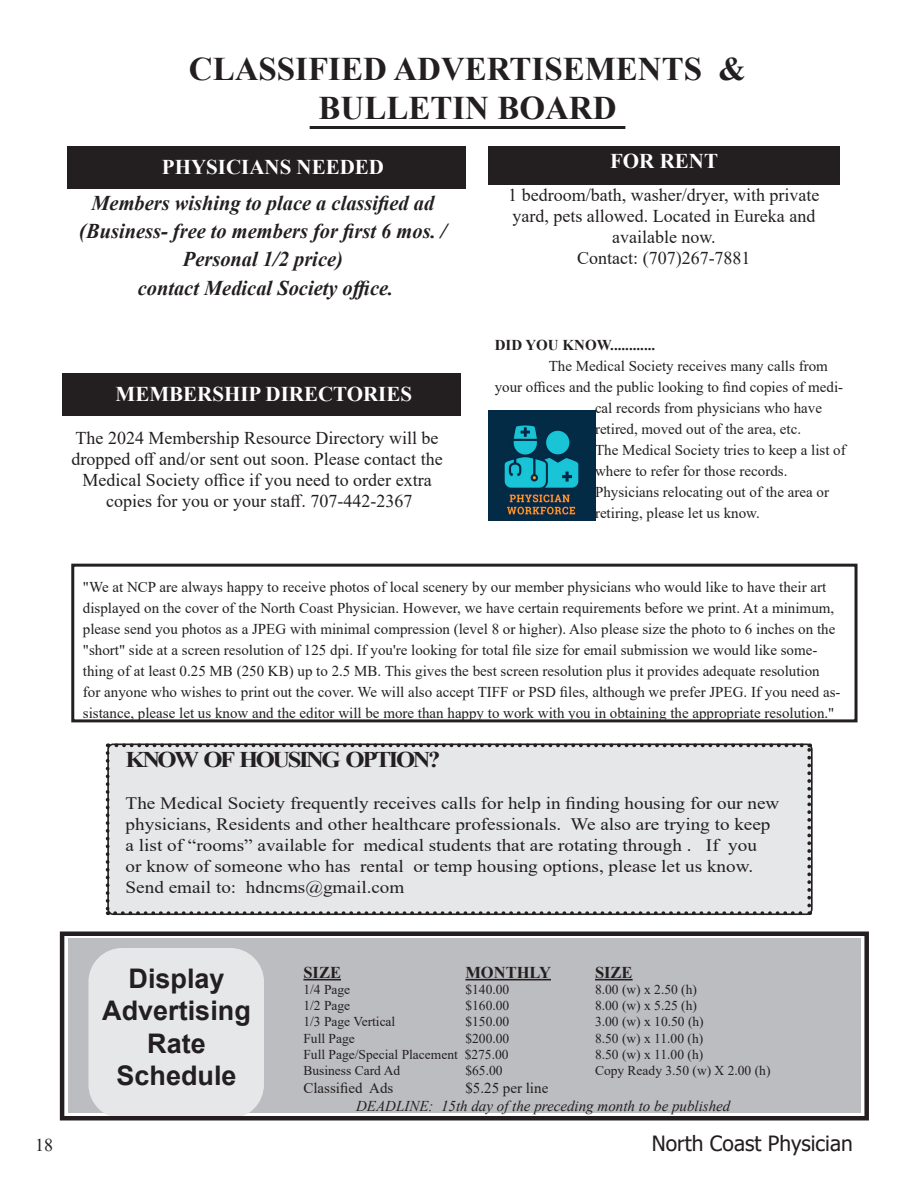
<style>
.page{position:relative;width:918px;height:1188px;background:#fff}
.page>*{position:absolute;margin:0;border:0;box-sizing:border-box;transform-origin:0 0}
.Article_Title{font:700 33px "Times New Roman";color:#231f20}
.t1{font:700 27px "Arial";color:#231f20}
.Author_Name{font:700 22.35px "Times New Roman";letter-spacing:-.1em;color:#231f20;scale:1.1 1}
.Body_text{font:italic 700 21px "Times New Roman";color:#231f20}
.Article_Title-2{font:700 21px "Times New Roman";color:#fff}
.t2{font:21px "Tahoma";color:#231f20}
.Body_text-2{font:18px/21px "Times New Roman";color:#231f20;text-align:center}
.Author_Name-2{font:17.4px/20.9px "Times New Roman";color:#231f20;scale:1.1 1}
.t3{font:700 16.5px "Times New Roman";color:#231f20}
.Body_text-3{font:15px/21px "Times New Roman";color:#231f20}
.t4{font:italic 15px "Times New Roman";color:#231f20}
.Body_text-4{font:700 15px "Times New Roman";color:#231f20}
.t5{font:13.5px "Times New Roman";color:#231f20}
</style>
<div class="page">
<div style="left:106px;top:743px;width:705px;height:172px;background:#e6e7e9"></div>
<hr style="left:310px;top:126px;width:315px;height:3px;background:#231f20">
<div style="left:68px;top:939px;width:793px;height:174px;background:#bcbdc0"></div>
<hr style="left:303px;top:979px;width:38px;height:1px;background:#231f20">
<hr style="left:465px;top:979px;width:86px;height:1px;background:#231f20">
<hr style="left:595px;top:979px;width:38px;height:1px;background:#231f20">
<div style="left:88px;top:948px;width:176px;height:170px;background:#e6e7e9;border-radius:34px"></div>
<div style="left:60px;top:932px;width:809px;height:188px;border:4px solid #231f20"></div>
<img style="left:488px;top:411px;width:107px;height:109px">
<div style="left:67px;top:146px;width:399px;height:42px;background:#231f20"></div>
<div style="left:488px;top:146px;width:352px;height:38px;background:#231f20"></div>
<div style="left:71px;top:564px;width:787px;height:158px;border:3px solid #231f20"></div>
<div style="left:63px;top:373px;width:398px;height:43px;background:#231f20"></div>
<p class="Article_Title" style="left:189px;top:45px;width:559px">CLASSIFIED ADVERTISEMENTS &amp;</p>
<p class="Article_Title" style="left:319px;top:85px;width:299px">BULLETIN BOARD</p>
<p class="Article_Title-2" style="left:162px;top:152px;width:224px">PHYSICIANS NEEDED</p>
<p class="Article_Title-2" style="left:610px;top:146px;width:109px">FOR RENT</p>
<p class="Body_text" style="left:91px;top:188px;width:344px">Members wishing to place a classified ad</p>
<p class="Body_text" style="left:79px;top:216px;width:369px">(Business- free to members for first 6 mos. /</p>
<p class="Body_text" style="left:183px;top:245px;width:162px">Personal 1/2 price)</p>
<p class="Body_text" style="left:138px;top:273px;width:257px">contact Medical Society office.</p>
<p class="Article_Title-2" style="left:116px;top:378px;width:298px">MEMBERSHIP DIRECTORIES</p>
<p class="Body_text-2" style="left:71px;top:427px;width:373px">The 2024 Membership Resource Directory will be dropped off and/or sent out soon. Please contact the<br>Medical Society office if you need to order extra</p>
<p class="Body_text-2" style="left:106px;top:490px;width:308px">copies for you or your staff. 707-442-2367</p>
<p class="Body_text-2" style="left:508px;top:184px;width:313px;text-align:left">1 bedroom/bath, washer/dryer, with private yard, pets allowed. Located in Eureka and</p>
<p class="Body_text-2" style="left:612px;top:226px;width:105px">available now.</p>
<p class="Body_text-2" style="left:577px;top:247px;width:175px">Contact: (707)267-7881</p>
<p class="Body_text-4" style="left:495px;top:334px;width:162px">DID YOU KNOW............</p>
<p class="Body_text-3" style="left:549px;top:355px;width:281px">The Medical Society receives many calls from</p>
<p class="Body_text-3" style="left:495px;top:376px;width:350px">your offices and the public looking to find copies of medi-</p>
<p class="Body_text-3" style="left:595px;top:397px;width:229px">cal records from physicians who have</p>
<p class="Body_text-3" style="left:595px;top:418px;width:208px">retired, moved out of the area, etc.</p>
<p class="Body_text-3" style="left:595px;top:439px;width:252px">The Medical Society tries to keep a list of</p>
<p class="Body_text-3" style="left:595px;top:460px;width:194px">where to refer for those records.</p>
<p class="Body_text-3" style="left:595px;top:481px;width:236px">Physicians relocating out of the area or retiring, please let us know.</p>
<p class="Body_text-3" style="left:83px;top:576px;width:759px">"We at NCP are always happy to receive photos of local scenery by our member physicians who would like to have their art displayed on the cover of the North Coast Physician. However, we have certain requirements before we print. At a minimum, please send you photos as a JPEG with minimal compression (level 8 or higher). Also please size the photo to 6 inches on the "short" side at a screen resolution of 125 dpi. If you're looking for total file size for email submission we would like some&shy;thing of at least 0.25 MB (250 KB) up to 2.5 MB. This gives the best screen resolution plus it provides adequate resolution for anyone who wishes to print out the cover. We will also accept TIFF or PSD files, although we prefer JPEG. If you need as&shy;sistance, please let us know and the editor will be more than happy to work with you in obtaining the appropriate resolution."</p>
<p class="Author_Name" style="left:126px;top:744px;width:288px">KNOW OF HOUSING OPTION?</p>
<p class="Author_Name-2" style="left:126px;top:792px;width:596px">The Medical Society frequently receives calls for help in finding housing for our new physicians, Residents and other healthcare professionals. We also are trying to keep a list of “rooms” available for medical students that are rotating through . If you<br>or know of someone who has rental or temp housing options, please let us know.<br>Send email to: hdncms@gmail.com</p>
<p class="t1" style="left:129px;top:960px;width:98px">Display</p>
<p class="t1" style="left:102px;top:992px;width:150px">Advertising</p>
<p class="t1" style="left:147px;top:1024px;width:60px">Rate</p>
<p class="t1" style="left:117px;top:1057px;width:122px">Schedule</p>
<p class="t3" style="left:303px;top:960px;width:39px">SIZE</p>
<p class="t3" style="left:465px;top:960px;width:87px">MONTHLY</p>
<p class="t3" style="left:595px;top:960px;width:39px">SIZE</p>
<p class="t5" style="left:303px;top:980px;width:48px">1/4 Page</p>
<p class="t5" style="left:465px;top:980px;width:45px">$140.00</p>
<p class="t5" style="left:595px;top:980px;width:103px">8.00 (w) x 2.50 (h)</p>
<p class="t5" style="left:303px;top:996px;width:48px">1/2 Page</p>
<p class="t5" style="left:465px;top:996px;width:45px">$160.00</p>
<p class="t5" style="left:595px;top:996px;width:103px">8.00 (w) x 5.25 (h)</p>
<p class="t5" style="left:303px;top:1012px;width:93px">1/3 Page Vertical</p>
<p class="t5" style="left:465px;top:1012px;width:45px">$150.00</p>
<p class="t5" style="left:595px;top:1012px;width:110px">3.00 (w) x 10.50 (h)</p>
<p class="t5" style="left:303px;top:1029px;width:53px">Full Page</p>
<p class="t5" style="left:465px;top:1029px;width:45px">$200.00</p>
<p class="t5" style="left:595px;top:1029px;width:110px">8.50 (w) x 11.00 (h)</p>
<p class="t5" style="left:303px;top:1045px;width:207px">Full Page/Special Placement $275.00</p>
<p class="t5" style="left:595px;top:1045px;width:110px">8.50 (w) x 11.00 (h)</p>
<p class="t5" style="left:303px;top:1061px;width:98px">Business Card Ad</p>
<p class="t5" style="left:465px;top:1061px;width:39px">$65.00</p>
<p class="t5" style="left:595px;top:1061px;width:177px">Copy Ready 3.50 (w) X 2.00 (h)</p>
<p class="Body_text-3" style="left:303px;top:1077px;width:92px">Classified Ads</p>
<p class="Body_text-3" style="left:465px;top:1077px;width:84px">$5.25 per line</p>
<p class="t4" style="left:356px;top:1096px;width:376px">DEADLINE: 15th day of the preceding month to be published</p>
<p class="Body_text-2" style="left:35px;top:1134px;width:19px">18</p>
<h3 class="t2" style="left:652px;top:1129px;width:203px">North Coast Physician</h3>
</div>
